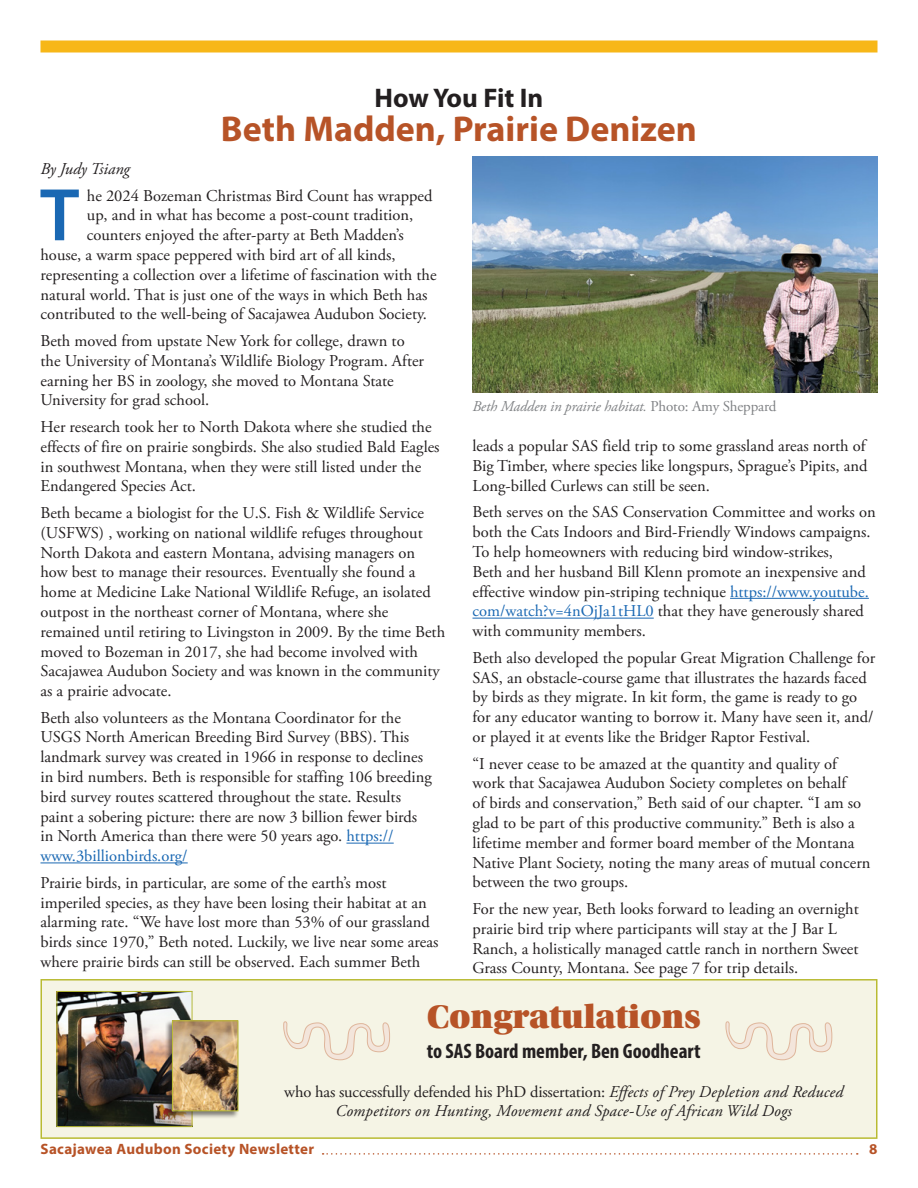
<style>
.page{position:relative;width:918px;height:1188px;background:#fff}
.page>*{position:absolute;margin:0;border:0;box-sizing:border-box;transform-origin:0 0}
.t1{font:600 75.3px "Myriad Pro";color:#1a68b3}
.t2{font:700 36px "Myriad Pro";color:#b75327}
.t3{font:34.5px "Utopia Std Black Headline";color:#b75327}
.t4{font:700 27px "Myriad Pro";letter-spacing:-.005em;color:#231f20}
.t5{font:700 condensed 21px "Myriad Pro";color:#231f20}
.t6{font:16.5px/19.8px "Adobe Garamond Pro";color:#231f20}
.t7{font:italic 16.5px/19.8px "Adobe Garamond Pro";letter-spacing:.01em;color:#231f20;text-align:center}
.t8{font:italic 15px "Adobe Garamond Pro";letter-spacing:-.01em;color:#808285}
.t9{font:700 15px "Myriad Pro";letter-spacing:.02em;color:#b75327}
.s1{color:#1a68b3}
.s2{font-style:normal}
</style>
<div class="page">
<div style="left:40px;top:40px;width:838px;height:12px;background:#f7b718"></div>
<svg style="left:323px;top:1153px;width:535px;height:2px"></svg>
<hr style="left:346px;top:843px;width:48px;height:1px;background:#1a68b3">
<hr style="left:40px;top:863px;width:148px;height:1px;background:#1a68b3">
<hr style="left:730px;top:598px;width:139px;height:1px;background:#1a68b3">
<hr style="left:472px;top:618px;width:182px;height:1px;background:#1a68b3">
<img style="left:472px;top:157px;width:406px;height:236px">
<div style="left:40px;top:979px;width:838px;height:160px;background:#f5f4e5;border:2px solid #b9bb33"></div>
<img style="left:58px;top:993px;width:132px;height:132px">
<div style="left:56px;top:991px;width:136px;height:136px;border:1px solid #b9bb33"></div>
<div style="left:165px;top:1020px;width:74px;height:99px;background:#231f20;opacity:.57"></div>
<img style="left:174px;top:1022px;width:62px;height:87px">
<div style="left:172px;top:1020px;width:66px;height:91px;border:1px solid #b9bb33"></div>
<svg style="left:726px;top:1021px;width:106px;height:39px"></svg>
<svg style="left:283px;top:1021px;width:107px;height:39px"></svg>
<h3 class="t4" style="left:375px;top:80px;width:170px">How You Fit In</h3>
<h2 class="t2" style="left:221px;top:105px;width:478px">Beth Madden, Prairie Denizen</h2>
<p class="t7" style="left:40px;top:159px;width:91px">By Judy Tsiang</p>
<h1 class="t1" style="left:40px;top:167px;width:41px">T</h1>
<p class="t6" style="left:87px;top:186px;width:347px">he 2024 Bozeman Christmas Bird Count has wrapped</p>
<p class="t6" style="left:87px;top:206px;width:328px">up, and in what has become a post-count tradition,</p>
<p class="t6" style="left:87px;top:226px;width:318px">counters enjoyed the after-party at Beth Madden’s</p>
<p class="t6" style="left:40px;top:246px;width:357px">house, a warm space peppered with bird art of all kinds,</p>
<p class="t6" style="left:40px;top:265px;width:398px">representing a collection over a lifetime of fascination with the</p>
<p class="t6" style="left:40px;top:285px;width:388px">natural world. That is just one of the ways in which Beth has</p>
<p class="t6" style="left:40px;top:305px;width:388px">contributed to the well-being of Sacajawea Audubon Society.</p>
<p class="t6" style="left:40px;top:331px;width:385px">Beth moved from upstate New York for college, drawn to the University of Montana’s Wildlife Biology Program. After earning her BS in zoology, she moved to Montana State University for grad school.</p>
<p class="t6" style="left:40px;top:417px;width:401px">Her research took her to North Dakota where she studied the effects of fire on prairie songbirds. She also studied Bald Eagles in southwest Montana, when they were still listed under the Endangered Species Act.</p>
<p class="t6" style="left:40px;top:503px;width:406px">Beth became a biologist for the U.S. Fish &amp; Wildlife Service (USFWS) , working on national wildlife refuges throughout North Dakota and eastern Montana, advising managers on how best to manage their resources. Eventually she found a home at Medicine Lake National Wildlife Refuge, an isolated outpost in the northeast corner of Montana, where she remained until retiring to Livingston in 2009. By the time Beth moved to Bozeman in 2017, she had become involved with Sacajawea Audubon Society and was known in the community as a prairie advocate.</p>
<p class="t6" style="left:40px;top:708px;width:393px">Beth also volunteers as the Montana Coordinator for the USGS North American Breeding Bird Survey (BBS). This landmark survey was created in 1966 in response to declines in bird numbers. Beth is responsible for staffing 106 breeding bird survey routes scattered throughout the state. Results paint a sobering picture: there are now 3 billion fewer birds in North America than there were 50 years ago. <span class="s1">https:// www.3billionbirds.org/</span></p>
<p class="t6" style="left:40px;top:873px;width:399px">Prairie birds, in particular, are some of the earth’s most imperiled species, as they have been losing their habitat at an alarming rate. “We have lost more than 53% of our grassland birds since 1970,” Beth noted. Luckily, we live near some areas where prairie birds can still be observed. Each summer Beth</p>
<p class="t8" style="left:472px;top:398px;width:305px">Beth Madden in prairie habitat. <span class="s2">Photo: Amy Sheppard</span></p>
<p class="t6" style="left:472px;top:437px;width:397px;text-align:justify">leads a popular SAS field trip to some grassland areas north of Big Timber, where species like longspurs, Sprague’s Pipits, and Long-billed Curlews can still be seen.</p>
<p class="t6" style="left:472px;top:503px;width:405px">Beth serves on the SAS Conservation Committee and works on both the Cats Indoors and Bird-Friendly Windows campaigns.<br>To help homeowners with reducing bird window-strikes,<br>Beth and her husband Bill Klenn promote an inexpensive and effective window pin-striping technique <span class="s1">https://www.youtube. com/watch?v=4nOjJa1tHL0</span> that they have generously shared with community members.</p>
<p class="t6" style="left:472px;top:648px;width:404px">Beth also developed the popular Great Migration Challenge for SAS, an obstacle-course game that illustrates the hazards faced by birds as they migrate. In kit form, the game is ready to go for any educator wanting to borrow it. Many have seen it, and/ or played it at events like the Bridger Raptor Festival.</p>
<p class="t6" style="left:472px;top:754px;width:399px">“I never cease to be amazed at the quantity and quality of work that Sacajawea Audubon Society completes on behalf<br>of birds and conservation,” Beth said of our chapter. “I am so glad to be part of this productive community.” Beth is also a lifetime member and former board member of the Montana Native Plant Society, noting the many areas of mutual concern between the two groups.</p>
<p class="t6" style="left:472px;top:899px;width:388px">For the new year, Beth looks forward to leading an overnight prairie bird trip where participants will stay at the J Bar L Ranch, a holistically managed cattle ranch in northern Sweet Grass County, Montana. See page 7 for trip details.</p>
<h3 class="t3" style="left:427px;top:999px;width:274px">Congratulations</h3>
<p class="t5" style="left:427px;top:1038px;width:275px">to SAS Board member, Ben Goodheart</p>
<p class="t7" style="left:284px;top:1082px;width:560px"><span class="s2">who has successfully defended his PhD dissertation:</span> Effects of Prey Depletion and Reduced<br>Competitors on Hunting, Movement and Space-Use of African Wild Dogs</p>
<p class="t9" style="left:40px;top:1139px;width:275px">Sacajawea Audubon Society Newsletter</p>
<p class="t9" style="left:869px;top:1139px;width:10px">8</p>
</div>
